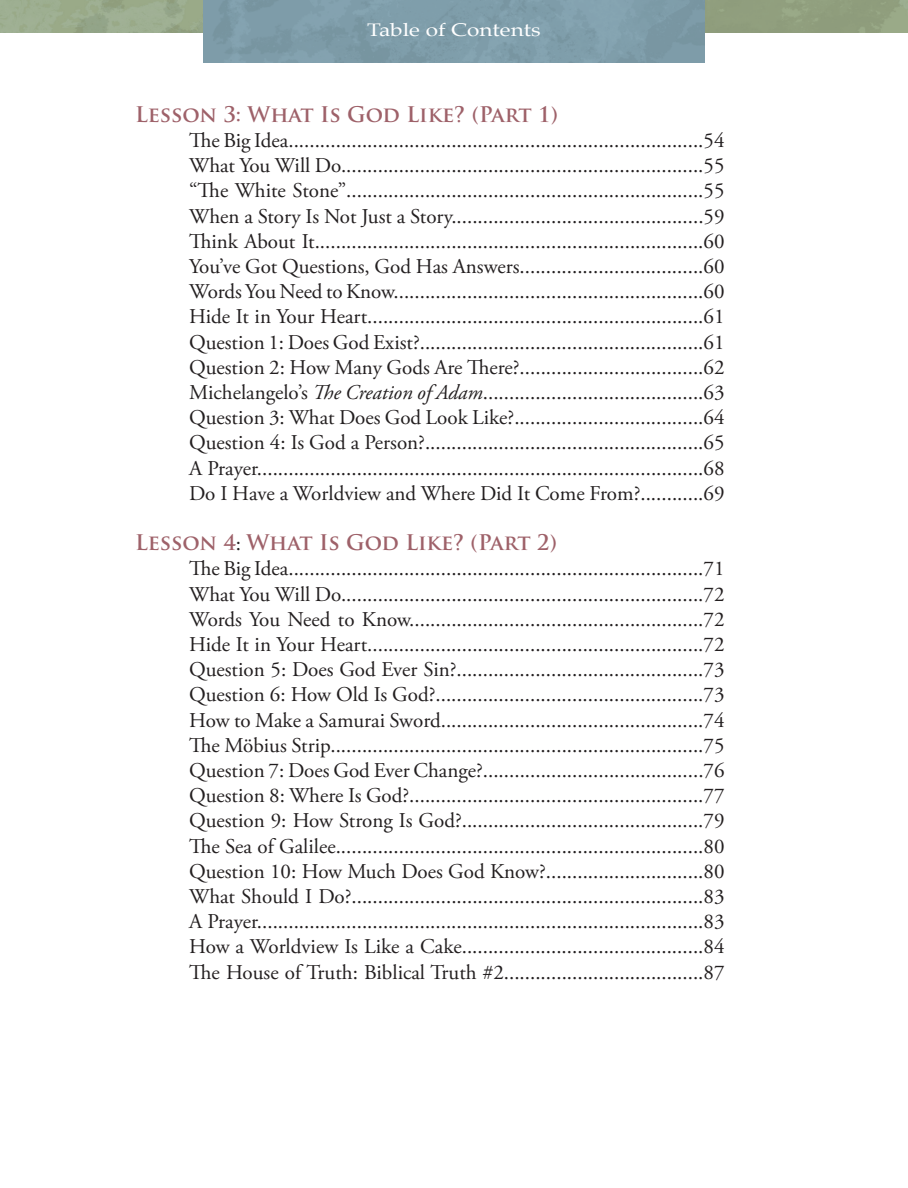
<style>
.page{position:relative;width:908px;height:1188px;background:#fff}
.page>*{position:absolute;margin:0;border:0;box-sizing:border-box;transform-origin:0 0}
.Body{font:21px "Adobe Garamond Pro";color:#231f20}
.t1{font:700 21px "Trajan Pro";color:#9e6169}
.t2{font:18px "Palatino";color:#fff;scale:1.25 1}
.s1{font-style:italic}
.s2{font-family:"Adobe Garamond Pro";font-weight:400;color:#231f20}
</style>
<div class="page">
<img style="left:0;top:0;width:203px;height:33px">
<div style="left:203px;top:0;width:501px;height:63px;background:#7e9ca9"></div>
<p class="t2" style="left:367px;top:15px;width:140px">Table of Contents</p>
<p class="t1" style="left:135px;top:101px;width:424px">Lesson 3: What Is God Like? (Part 1)</p>
<p class="Body" style="left:189px;top:128px;width:536px">The Big Idea...............................................................................54</p>
<p class="Body" style="left:189px;top:153px;width:536px">What You Will Do.....................................................................55</p>
<p class="Body" style="left:189px;top:178px;width:536px">“The White Stone”....................................................................55</p>
<p class="Body" style="left:189px;top:203px;width:536px">When a Story Is Not Just a Story................................................59</p>
<p class="Body" style="left:189px;top:229px;width:536px">Think About It..........................................................................60</p>
<p class="Body" style="left:189px;top:254px;width:536px">You’ve Got Questions, God Has Answers...................................60</p>
<p class="Body" style="left:189px;top:279px;width:536px">Words You Need to Know...........................................................60</p>
<p class="Body" style="left:189px;top:304px;width:536px">Hide It in Your Heart................................................................61</p>
<p class="Body" style="left:189px;top:329px;width:536px">Question 1: Does God Exist?......................................................61</p>
<p class="Body" style="left:189px;top:355px;width:536px">Question 2: How Many Gods Are There?...................................62</p>
<p class="Body" style="left:189px;top:380px;width:536px">Michelangelo’s <span class="s1">The Creation of Adam</span>..........................................63</p>
<p class="Body" style="left:189px;top:405px;width:536px">Question 3: What Does God Look Like?....................................64</p>
<p class="Body" style="left:189px;top:430px;width:536px">Question 4: Is God a Person?.....................................................65</p>
<p class="Body" style="left:189px;top:455px;width:536px">A Prayer.....................................................................................68</p>
<p class="Body" style="left:189px;top:481px;width:536px">Do I Have a Worldview and Where Did It Come From?............69</p>
<p class="t1" style="left:135px;top:530px;width:423px">Lesson 4<span class="s2">:</span> What Is God Like? (Part 2)</p>
<p class="Body" style="left:189px;top:556px;width:536px">The Big Idea...............................................................................71</p>
<p class="Body" style="left:189px;top:581px;width:536px">What You Will Do.....................................................................72</p>
<p class="Body" style="left:189px;top:607px;width:536px">Words You Need to Know........................................................72</p>
<p class="Body" style="left:189px;top:632px;width:536px">Hide It in Your Heart................................................................72</p>
<p class="Body" style="left:189px;top:657px;width:536px">Question 5: Does God Ever Sin?...............................................73</p>
<p class="Body" style="left:189px;top:682px;width:536px">Question 6: How Old Is God?...................................................73</p>
<p class="Body" style="left:189px;top:707px;width:536px">How to Make a Samurai Sword..................................................74</p>
<p class="Body" style="left:189px;top:733px;width:536px">The Möbius Strip.......................................................................75</p>
<p class="Body" style="left:189px;top:758px;width:536px">Question 7: Does God Ever Change?..........................................76</p>
<p class="Body" style="left:189px;top:783px;width:536px">Question 8: Where Is God?........................................................77</p>
<p class="Body" style="left:189px;top:808px;width:536px">Question 9: How Strong Is God?..............................................79</p>
<p class="Body" style="left:189px;top:833px;width:536px">The Sea of Galilee......................................................................80</p>
<p class="Body" style="left:189px;top:859px;width:536px">Question 10: How Much Does God Know?..............................80</p>
<p class="Body" style="left:189px;top:884px;width:536px">What Should I Do?...................................................................83</p>
<p class="Body" style="left:189px;top:909px;width:536px">A Prayer.....................................................................................83</p>
<p class="Body" style="left:189px;top:934px;width:536px">How a Worldview Is Like a Cake..............................................84</p>
<p class="Body" style="left:189px;top:959px;width:536px">The House of Truth: Biblical Truth #2......................................87</p>
</div>
